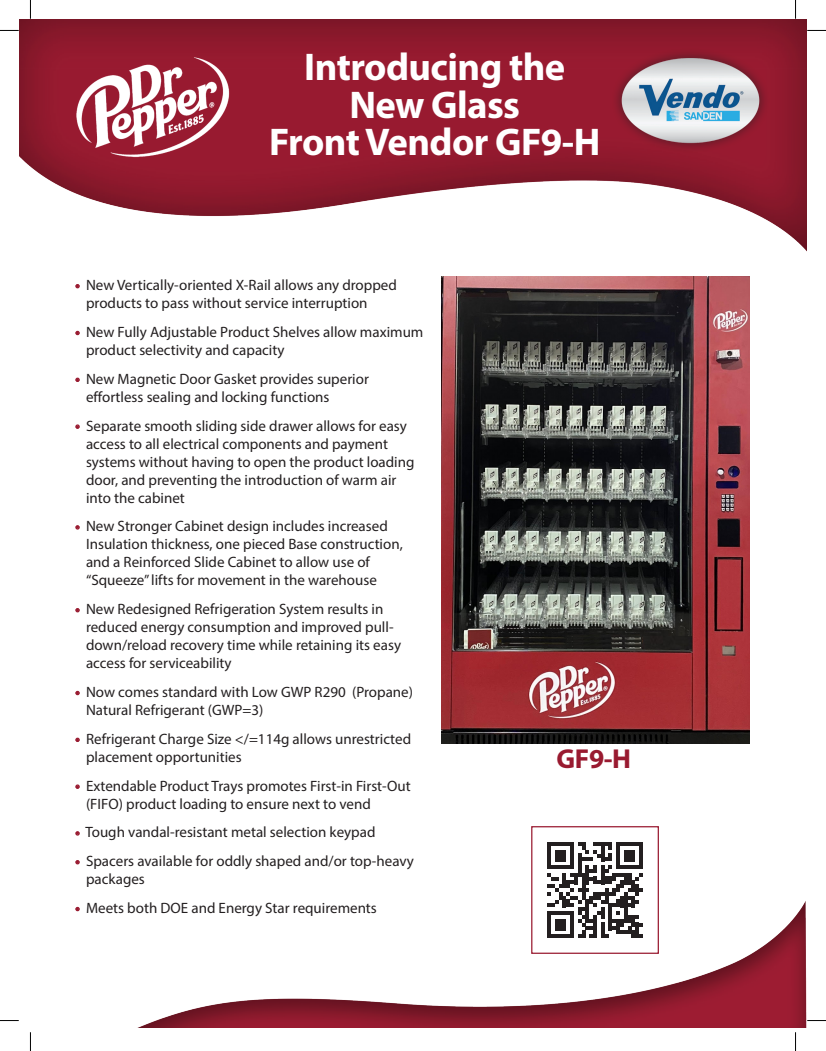
<style>
.page{position:relative;width:826px;height:1051px;background:#fff}
.page>*{position:absolute;margin:0;border:0;box-sizing:border-box;transform-origin:0 0}
.t1{font:700 38.75px/37.5px "Myriad Pro";letter-spacing:-.015em;color:#fff;text-align:center}
.t2{font:700 27.5px "Myriad Pro";color:#991a30}
.t3{font:15px/18px "Myriad Pro";color:#231f20}
.s1{color:#991a30}
</style>
<div class="page">
<img style="left:19px;top:19px;width:788px;height:233px">
<div style="left:611px;top:48px;width:158px;height:105px;background:#941a2f"></div>
<img style="left:617px;top:53px;width:147px;height:94px">
<svg style="left:547px;top:842px;width:96px;height:54px"></svg>
<div style="left:531px;top:826px;width:128px;height:128px;border:1px solid #991a30"></div>
<img style="left:137px;top:896px;width:670px;height:132px">
<img style="left:441px;top:277px;width:309px;height:466px">
<img style="left:60px;top:49px;width:185px;height:115px">
<svg style="left:0;top:30px;width:19px;height:1px"></svg>
<svg style="left:807px;top:30px;width:19px;height:1px"></svg>
<svg style="left:0;top:1020px;width:19px;height:1px"></svg>
<svg style="left:807px;top:1020px;width:19px;height:1px"></svg>
<svg style="left:30px;top:0;width:1px;height:19px"></svg>
<svg style="left:30px;top:1032px;width:1px;height:19px"></svg>
<svg style="left:795px;top:0;width:1px;height:19px"></svg>
<svg style="left:795px;top:1032px;width:1px;height:19px"></svg>
<h1 class="t1" style="left:269px;top:47px;width:333px">Introducing the<br>New Glass<br>Front Vendor GF9-H</h1>
<p class="t3" style="left:86px;top:276px;width:312px;text-indent:-11px"><span class="s1">•</span> New Vertically-oriented X-Rail allows any dropped products to pass without service interruption</p>
<p class="t3" style="left:86px;top:323px;width:339px;text-indent:-11px"><span class="s1">•</span> New Fully Adjustable Product Shelves allow maximum product selectivity and capacity</p>
<p class="t3" style="left:86px;top:369px;width:284px;text-indent:-11px"><span class="s1">•</span> New Magnetic Door Gasket provides superior effortless sealing and locking functions</p>
<p class="t3" style="left:86px;top:416px;width:330px;text-indent:-11px"><span class="s1">•</span> Separate smooth sliding side drawer allows for easy access to all electrical components and payment systems without having to open the product loading door, and preventing the introduction of warm air into the cabinet</p>
<p class="t3" style="left:86px;top:517px;width:318px;text-indent:-11px"><span class="s1">•</span> New Stronger Cabinet design includes increased Insulation thickness, one pieced Base construction, and a Reinforced Slide Cabinet to allow use of “Squeeze” lifts for movement in the warehouse</p>
<p class="t3" style="left:86px;top:600px;width:316px;text-indent:-11px"><span class="s1">•</span> New Redesigned Refrigeration System results in reduced energy consumption and improved pull&shy;down/reload recovery time while retaining its easy access for serviceability</p>
<p class="t3" style="left:86px;top:683px;width:328px;text-indent:-11px"><span class="s1">•</span> Now comes standard with Low GWP R290 (Propane)<br>Natural Refrigerant (GWP=3)</p>
<p class="t3" style="left:86px;top:729px;width:327px;text-indent:-11px"><span class="s1">•</span> Refrigerant Charge Size &lt;/=114g allows unrestricted placement opportunities</p>
<p class="t3" style="left:86px;top:776px;width:326px;text-indent:-11px"><span class="s1">•</span> Extendable Product Trays promotes First-in First-Out (FIFO) product loading to ensure next to vend</p>
<p class="t3" style="left:75px;top:823px;width:301px"><span class="s1">•</span> Tough vandal-resistant metal selection keypad</p>
<p class="t3" style="left:86px;top:852px;width:329px;text-indent:-11px"><span class="s1">•</span> Spacers available for oddly shaped and/or top-heavy packages</p>
<p class="t3" style="left:75px;top:899px;width:303px"><span class="s1">•</span> Meets both DOE and Energy Star requirements</p>
<h2 class="t2" style="left:557px;top:740px;width:76px">GF9-H</h2>
</div>
